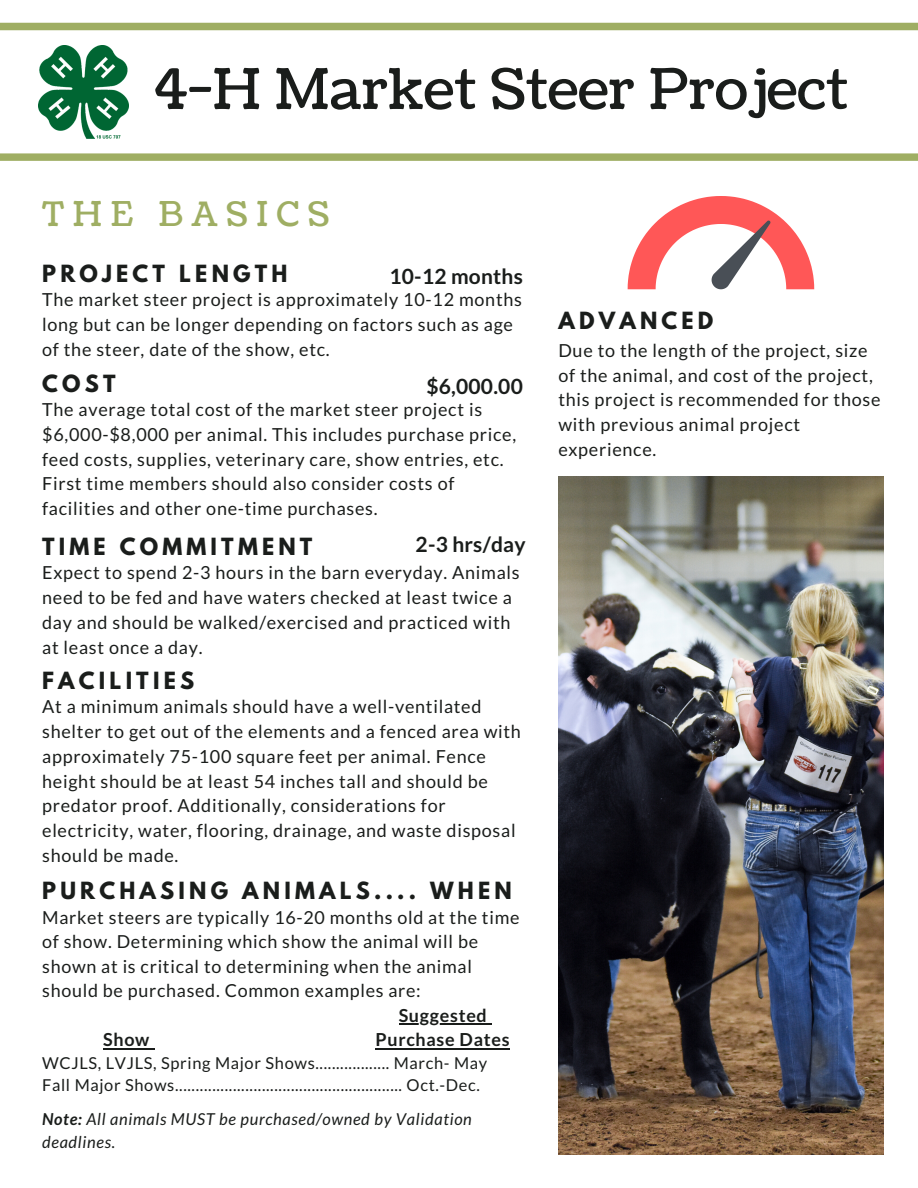
<style>
.page{position:relative;width:918px;height:1188px;background:#fff}
.page>*{position:absolute;margin:0;border:0;box-sizing:border-box;transform-origin:0 0}
.t1{font:55.95px "Coustard";color:#1a1d1b}
.t2{font:34.05px "Coustard";letter-spacing:.255em;color:#9fae63}
.t3{font:700 21px "League Spartan";letter-spacing:.2em;color:#1a1d1b}
.t4{font:700 21px "Lato";letter-spacing:.01em;color:#1a1d1b}
.t5{font:18px/24.8px "Lato";letter-spacing:.04em;color:#1a1d1b}
.t6{font:17.85px/24.6px "Lato";letter-spacing:.04em;color:#1a1d1b}
.t7{font:700 17.85px "Lato";letter-spacing:.04em;color:#1a1d1b}
.t8{font:16.5px "Lato";letter-spacing:.04em;color:#1a1d1b}
.t9{font:italic 16.5px/22.4px "Lato";letter-spacing:.04em;color:#1a1d1b}
.s1{font-weight:700}
</style>
<div class="page">
<img style="left:558px;top:477px;width:325px;height:678px">
<svg style="left:0;top:23px;width:918px;height:138px"></svg>
<img style="left:38px;top:45px;width:90px;height:94px">
<hr style="left:399px;top:1023px;width:89px;height:2px;background:#1a1d1b">
<hr style="left:103px;top:1048px;width:47px;height:1px;background:#1a1d1b">
<hr style="left:376px;top:1048px;width:134px;height:1px;background:#1a1d1b">
<svg style="left:628px;top:196px;width:186px;height:93px"></svg>
<p class="t1" style="left:154px;top:52px;width:695px">4-H Market Steer Project</p>
<p class="t2" style="left:42px;top:192px;width:289px">THE BASICS</p>
<p class="t3" style="left:42px;top:263px;width:247px">PROJECT LENGTH</p>
<p class="t5" style="left:42px;top:287px;width:481px">The market steer project is approximately 10-12 months long but can be longer depending on factors such as age of the steer, date of the show, etc.</p>
<p class="t4" style="left:389px;top:264px;width:135px">10-12 months</p>
<p class="t3" style="left:42px;top:373px;width:75px">COST</p>
<p class="t5" style="left:42px;top:397px;width:476px">The average total cost of the market steer project is $6,000-$8,000 per animal. This includes purchase price, feed costs, supplies, veterinary care, show entries, etc.<br>First time members should also consider costs of facilities and other one-time purchases.</p>
<p class="t4" style="left:427px;top:373px;width:98px">$6,000.00</p>
<p class="t4" style="left:416px;top:531px;width:111px">2-3 hrs/day</p>
<p class="t3" style="left:42px;top:536px;width:272px">TIME COMMITMENT</p>
<p class="t5" style="left:42px;top:560px;width:479px">Expect to spend 2-3 hours in the barn everyday. Animals need to be fed and have waters checked at least twice a day and should be walked/exercised and practiced with at least once a day.</p>
<p class="t3" style="left:42px;top:670px;width:154px">FACILITIES</p>
<p class="t5" style="left:42px;top:694px;width:480px">At a minimum animals should have a well-ventilated shelter to get out of the elements and a fenced area with approximately 75-100 square feet per animal. Fence height should be at least 54 inches tall and should be predator proof. Additionally, considerations for electricity, water, flooring, drainage, and waste disposal should be made.</p>
<p class="t3" style="left:42px;top:880px;width:471px">PURCHASING ANIMALS.... WHEN</p>
<p class="t6" style="left:42px;top:904px;width:479px">Market steers are typically 16-20 months old at the time of show. Determining which show the animal will be shown at is critical to determining when the animal should be purchased. Common examples are:</p>
<p class="t7" style="left:399px;top:1004px;width:90px">Suggested</p>
<p class="t7" style="left:103px;top:1029px;width:48px">Show</p>
<p class="t7" style="left:376px;top:1029px;width:136px">Purchase Dates</p>
<p class="t8" style="left:42px;top:1052px;width:447px">WCJLS, LVJLS, Spring Major Shows.................. March- May</p>
<p class="t8" style="left:42px;top:1075px;width:439px">Fall Major Shows....................................................... Oct.-Dec.</p>
<p class="t9" style="left:42px;top:1108px;width:431px"><span class="s1">Note:</span> All animals MUST be purchased/owned by Validation deadlines.</p>
<p class="t3" style="left:558px;top:310px;width:157px">ADVANCED</p>
<p class="t5" style="left:558px;top:338px;width:324px">Due to the length of the project, size of the animal, and cost of the project, this project is recommended for those with previous animal project experience.</p>
</div>
